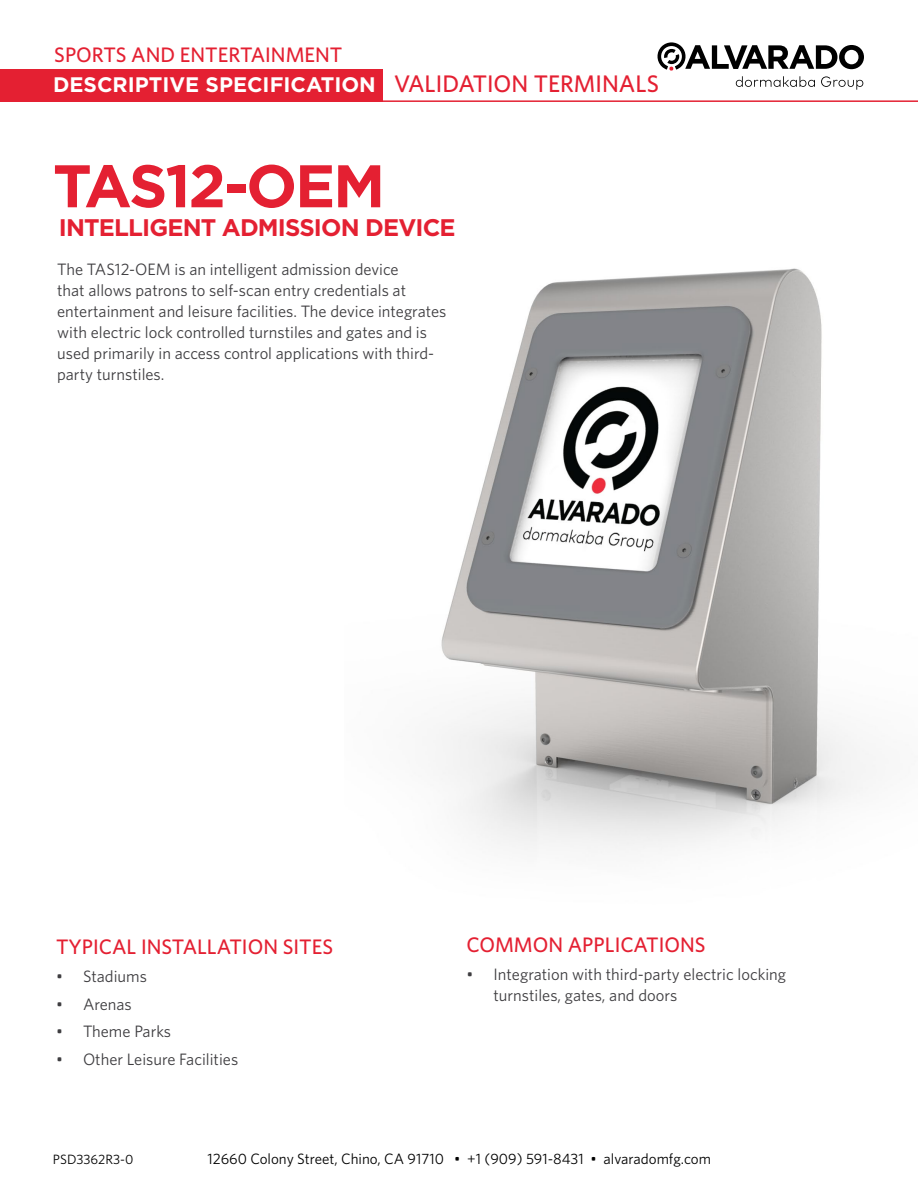
<style>
.page{position:relative;width:918px;height:1188px;background:#fff}
.page>*{position:absolute;margin:0;border:0;box-sizing:border-box;transform-origin:0 0}
.t1{font:700 60px "Gotham";letter-spacing:-.035em;color:#e42032}
.t2{font:700 24px "Gotham";letter-spacing:-.035em;color:#e42032}
.t3{font:500 21px "Whitney";color:#e42032}
.t4{font:700 21px "Gotham";color:#fff}
.t5{font:16.5px/21px "Whitney";color:#3e3d40}
.t6{font:15px "Whitney";color:#000}
.t7{font:13.5px "Whitney";color:#000}
.s1{font-family:"Whitney";font-weight:500;font-size:24px;color:#e42032}
</style>
<div class="page">
<div style="left:0;top:69px;width:383px;height:33px;background:#e42032"></div>
<svg style="left:657px;top:42px;width:207px;height:48px"></svg>
<hr style="left:0;top:100px;width:918px;height:2px;background:#e42032">
<img style="left:441px;top:268px;width:434px;height:585px">
<p class="t3" style="left:54px;top:41px;width:290px">SPORTS AND ENTERTAINMENT</p>
<p class="t4" style="left:53px;top:71px;width:607px">DESCRIPTIVE SPECIFICATION <span class="s1">VALIDATION TERMINALS</span></p>
<h1 class="t1" style="left:53px;top:146px;width:334px">TAS12-OEM</h1>
<h2 class="t2" style="left:59px;top:212px;width:398px">INTELLIGENT ADMISSION DEVICE</h2>
<p class="t5" style="left:57px;top:258px;width:391px">The TAS12-OEM is an intelligent admission device<br>that allows patrons to self-scan entry credentials at entertainment and leisure facilities. The device integrates with electric lock controlled turnstiles and gates and is used primarily in access control applications with third&shy;party turnstiles.</p>
<p class="t3" style="left:56px;top:933px;width:279px">TYPICAL INSTALLATION SITES</p>
<p class="t5" style="left:56px;top:965px;width:92px">• Stadiums</p>
<p class="t5" style="left:56px;top:993px;width:77px">• Arenas</p>
<p class="t5" style="left:56px;top:1021px;width:117px">• Theme Parks</p>
<p class="t5" style="left:56px;top:1049px;width:184px">• Other Leisure Facilities</p>
<p class="t3" style="left:467px;top:931px;width:241px">COMMON APPLICATIONS</p>
<p class="t5" style="left:494px;top:963px;width:294px;text-indent:-27px">• Integration with third-party electric locking turnstiles, gates, and doors</p>
<p class="t7" style="left:53px;top:1150px;width:82px">PSD3362R3-0</p>
<p class="t6" style="left:207px;top:1148px;width:505px">12660 Colony Street, Chino, CA 91710 • +1 (909) 591-8431 • alvaradomfg.com</p>
</div>
